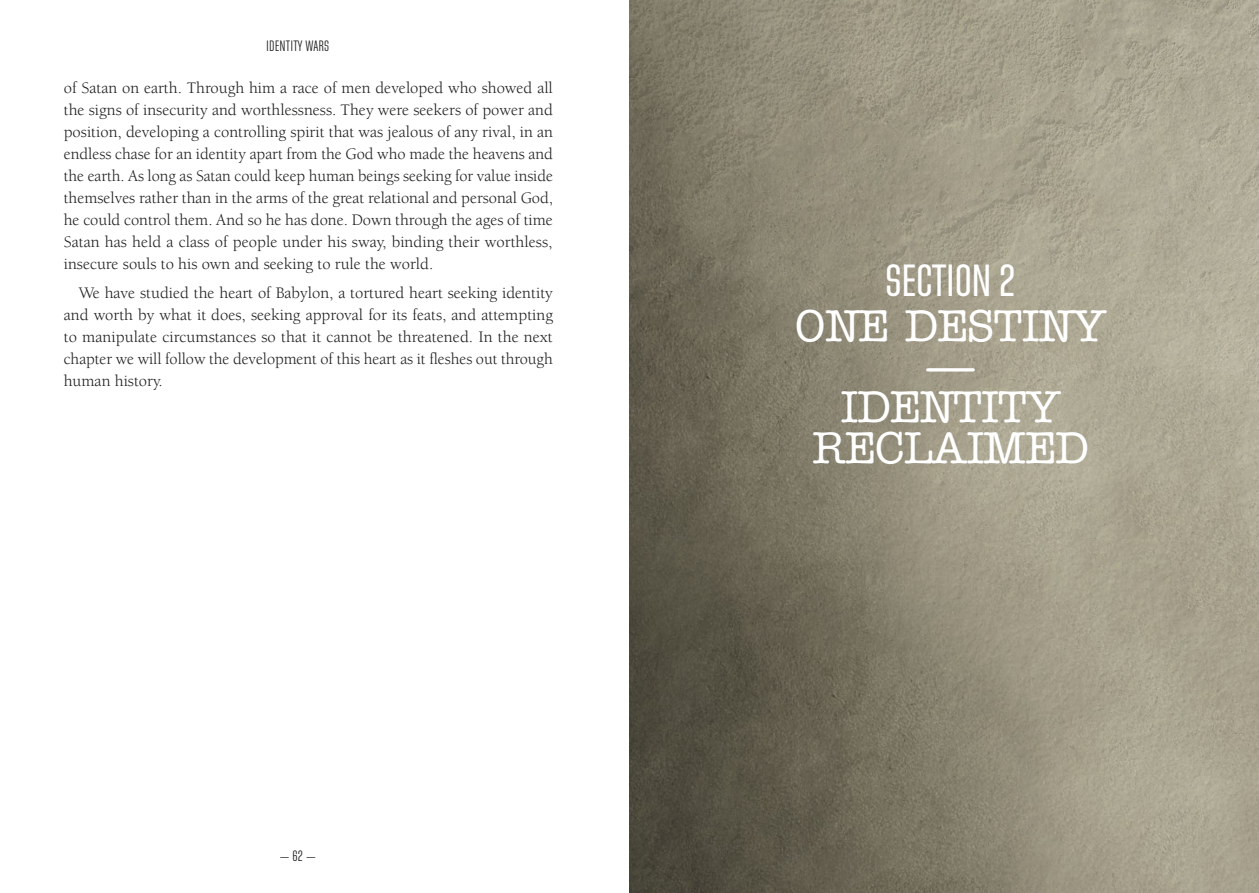
<style>
.page{position:relative;width:1259px;height:893px;background:#fff}
.page>*{position:absolute;margin:0;border:0;box-sizing:border-box;transform-origin:0 0}
.t1{font:500 45px/40.5px "American Typewriter Std";letter-spacing:-.015em;color:#fff;text-align:center}
.t2{font:45px "Directors Gothic 250";letter-spacing:-.015em;color:#fff}
.t3{font:16.5px/22px "Berkeley";color:#1d1d1b;text-align:justify}
.t4{font:300 15px "Directors Gothic 250";letter-spacing:.01em;color:#1d1d1b}
</style>
<div class="page">
<img style="left:629px;top:0;width:630px;height:893px">
<p class="t4" style="left:266px;top:38px;width:65px">IDENTITY WARS</p>
<p class="t3" style="left:64px;top:77px;width:491px">of Satan on earth. Through him a race of men developed who showed all the signs of insecurity and worthlessness. They were seekers of power and position, developing a controlling spirit that was jealous of any rival, in an endless chase for an identity apart from the God who made the heavens and the earth. As long as Satan could keep human beings seeking for value inside themselves rather than in the arms of the great relational and personal God, he could control them. And so he has done. Down through the ages of time Satan has held a class of people under his sway, binding their worthless, insecure souls to his own and seeking to rule the world.</p>
<p class="t3" style="left:64px;top:282px;width:491px;text-indent:15px">We have studied the heart of Babylon, a tortured heart seeking identity and worth by what it does, seeking approval for its feats, and attempting to manipulate circumstances so that it cannot be threatened. In the next chapter we will follow the development of this heart as it fleshes out through human history.</p>
<p class="t4" style="left:280px;top:848px;width:38px">— 62 —</p>
<h1 class="t2" style="left:885px;top:256px;width:132px">SECTION 2</h1>
<h1 class="t1" style="left:795px;top:306px;width:312px">ONE DESTINY —<br>IDENTITY<br>RECLAIMED</h1>
</div>
